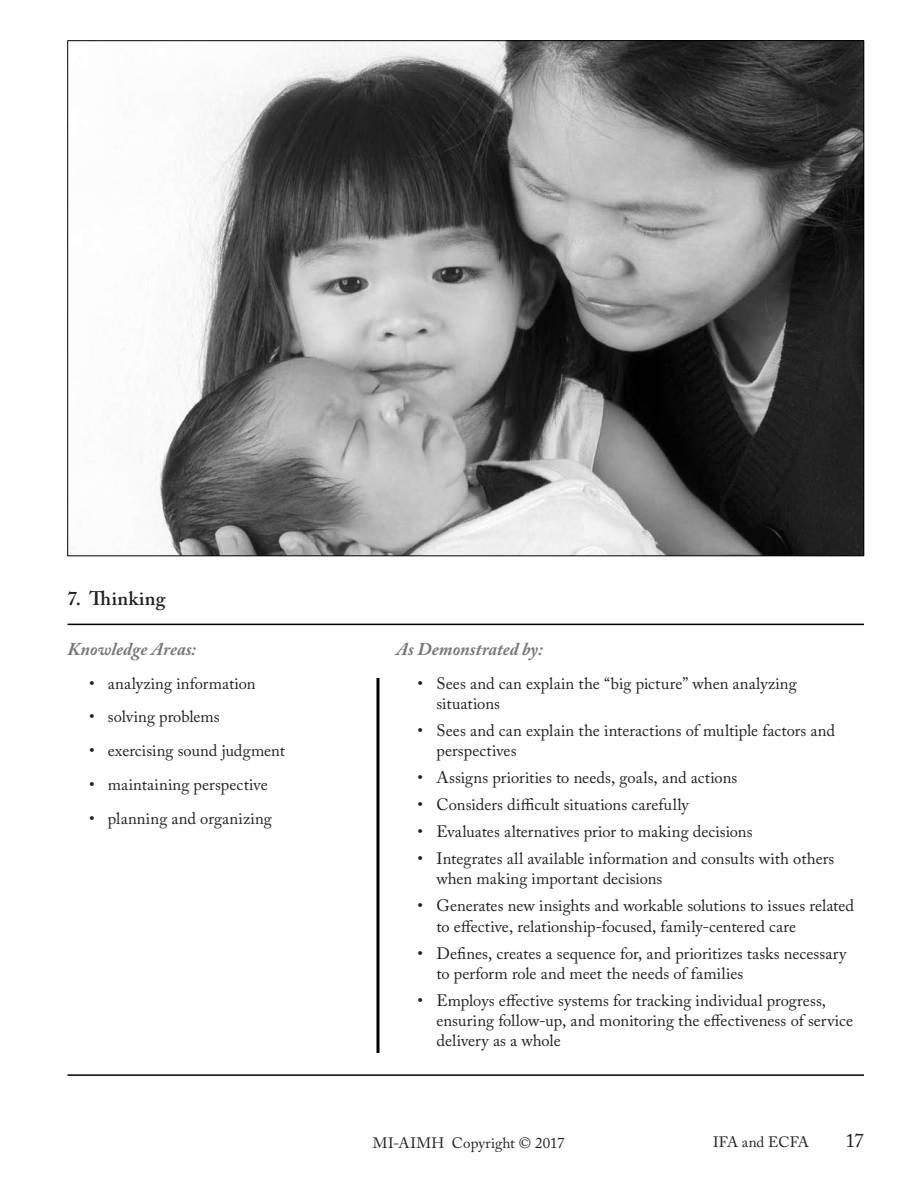
<style>
.page{position:relative;width:918px;height:1188px;background:#fff}
.page>*{position:absolute;margin:0;border:0;box-sizing:border-box;transform-origin:0 0}
.t1{font:600 19.5px "Adobe Caslon Pro";letter-spacing:.015em;color:#231f20}
.t2{font:19.5px "Adobe Caslon Pro";color:#231f20}
.t3{font:italic 700 18px "Adobe Caslon Pro";color:#76787b}
.t4{font:16.5px/20.2px "Adobe Caslon Pro";color:#231f20}
.t5{font:15px "Adobe Caslon Pro";letter-spacing:.005em;color:#231f20}
</style>
<div class="page">
<img style="left:123px;top:42px;width:739px;height:512px">
<svg style="left:376px;top:678px;width:4px;height:375px"></svg>
<hr style="left:68px;top:624px;width:796px;height:1px;background:#000">
<hr style="left:68px;top:1074px;width:796px;height:2px;background:#000">
<p class="t1" style="left:68px;top:587px;width:99px">7. Thinking</p>
<p class="t3" style="left:68px;top:638px;width:130px">Knowledge Areas:</p>
<p class="t4" style="left:89px;top:673px;width:168px">• analyzing information</p>
<p class="t4" style="left:89px;top:707px;width:132px">• solving problems</p>
<p class="t4" style="left:89px;top:740px;width:197px">• exercising sound judgment</p>
<p class="t4" style="left:89px;top:774px;width:180px">• maintaining perspective</p>
<p class="t4" style="left:89px;top:808px;width:184px">• planning and organizing</p>
<p class="t3" style="left:396px;top:638px;width:148px">As Demonstrated by:</p>
<p class="t4" style="left:437px;top:673px;width:362px;text-indent:-19px">• Sees and can explain the “big picture” when analyzing situations</p>
<p class="t4" style="left:437px;top:720px;width:400px;text-indent:-19px">• Sees and can explain the interactions of multiple factors and perspectives</p>
<p class="t4" style="left:418px;top:767px;width:321px">• Assigns priorities to needs, goals, and actions</p>
<p class="t4" style="left:418px;top:794px;width:273px">• Considers difficult situations carefully</p>
<p class="t4" style="left:418px;top:821px;width:337px">• Evaluates alternatives prior to making decisions</p>
<p class="t4" style="left:437px;top:848px;width:399px;text-indent:-19px">• Integrates all available information and consults with others when making important decisions</p>
<p class="t4" style="left:437px;top:895px;width:419px;text-indent:-19px">• Generates new insights and workable solutions to issues related to effective, relationship-focused, family-centered care</p>
<p class="t4" style="left:437px;top:943px;width:411px;text-indent:-19px">• Defines, creates a sequence for, and prioritizes tasks necessary to perform role and meet the needs of families</p>
<p class="t4" style="left:437px;top:990px;width:418px;text-indent:-19px">• Employs effective systems for tracking individual progress, ensuring follow-up, and monitoring the effectiveness of service delivery as a whole</p>
<p class="t5" style="left:373px;top:1134px;width:193px">MI-AIMH Copyright © 2017</p>
<p class="t5" style="left:713px;top:1133px;width:97px">IFA and ECFA</p>
<p class="t2" style="left:846px;top:1129px;width:20px">17</p>
</div>
